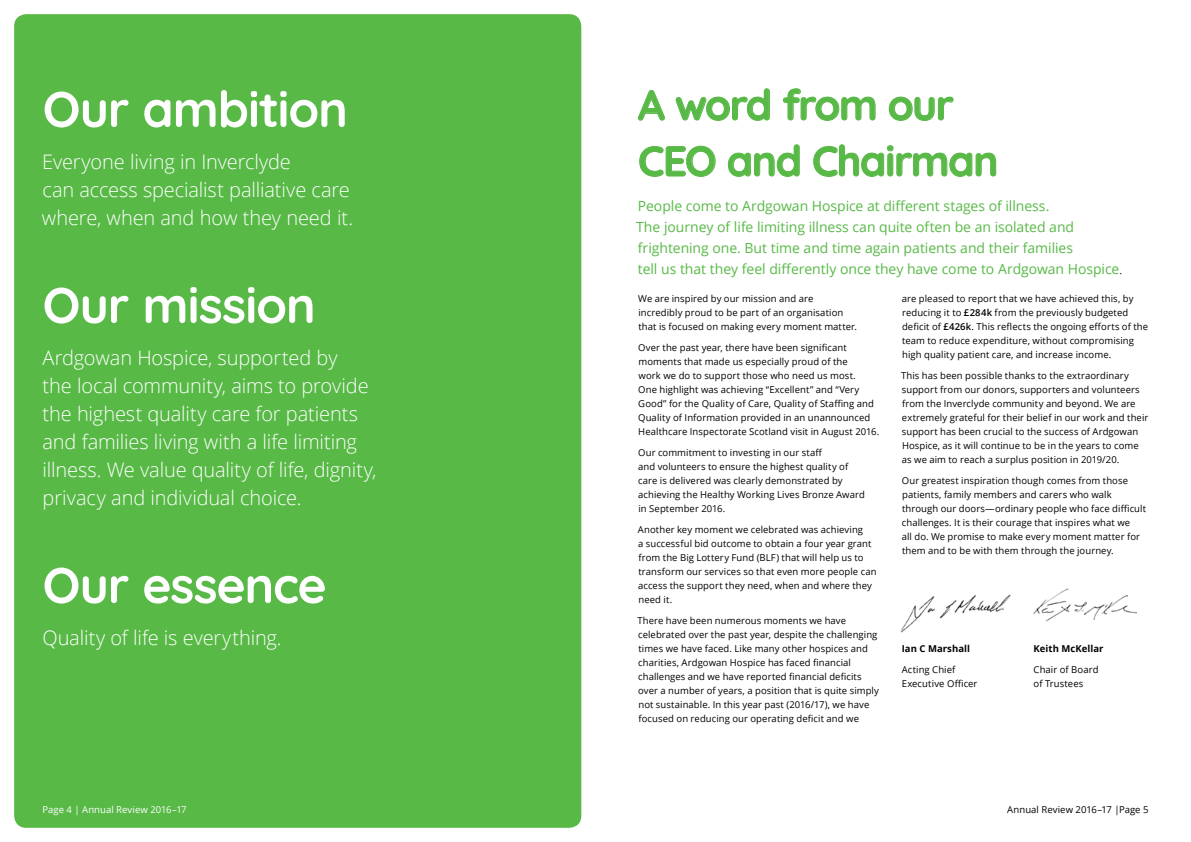
<style>
.page{position:relative;width:1191px;height:842px;background:#fff}
.page>*{position:absolute;margin:0;border:0;box-sizing:border-box;transform-origin:0 0}
.t1{font:700 50px "Quicksand";letter-spacing:-.02em;color:#fff}
.t2{font:700 42px/56px "Quicksand";letter-spacing:-.03em;color:#58b947}
.t3{font:300 20px/28px "Open Sans";letter-spacing:-.005em;color:#fff}
.t4{font:14px/21px "Open Sans";letter-spacing:-.005em;color:#58b947}
.t5{font:9.5px/14px "Open Sans";letter-spacing:.01em;color:#000}
.t6{font:700 9.5px "Open Sans";letter-spacing:.005em;color:#000}
.t7{font:9.5px "Open Sans";letter-spacing:.005em;color:#fff}
.s1{font-weight:300;color:#000}
.s2{font-weight:600}
</style>
<div class="page">
<div style="left:14px;top:14px;width:567px;height:814px;background:#58b947;border-radius:12px"></div>
<img style="left:900px;top:594px;width:111px;height:39px">
<svg style="left:638px;top:90px;width:27px;height:31px"></svg>
<svg style="left:675px;top:88px;width:95px;height:33px"></svg>
<svg style="left:783px;top:88px;width:92px;height:33px"></svg>
<svg style="left:889px;top:97px;width:64px;height:24px"></svg>
<svg style="left:639px;top:146px;width:76px;height:31px"></svg>
<svg style="left:728px;top:144px;width:71px;height:33px"></svg>
<svg style="left:813px;top:144px;width:183px;height:33px"></svg>
<img style="left:1033px;top:588px;width:103px;height:34px">
<h1 class="t1" style="left:43px;top:68px;width:307px">Our ambition</h1>
<h3 class="t3" style="left:42px;top:147px;width:313px">Everyone living in Inverclyde<br>can access specialist palliative care where, when and how they need it.</h3>
<h1 class="t1" style="left:43px;top:264px;width:275px">Our mission</h1>
<h3 class="t3" style="left:43px;top:343px;width:335px">Ardgowan Hospice, supported by<br>the local community, aims to provide the highest quality care for patients and families living with a life limiting illness. We value quality of life, dignity, privacy and individual choice.</h3>
<h1 class="t1" style="left:43px;top:544px;width:286px">Our essence</h1>
<h3 class="t3" style="left:43px;top:623px;width:241px">Quality of life is everything.</h3>
<h2 class="t2" style="left:638px;top:74px;width:362px">A word from our<br>CEO and Chairman</h2>
<p class="t4" style="left:636px;top:195px;width:488px">People come to Ardgowan Hospice at different stages of illness.<br>The journey of life limiting illness can quite often be an isolated and frightening one. But time and time again patients and their families<br>tell us that they feel differently once they have come to Ardgowan Hospice<span class="s1">.</span></p>
<p class="t5" style="left:638px;top:291px;width:220px">We are inspired by our mission and are incredibly proud to be part of an organisation that is focused on making every moment matter.</p>
<p class="t5" style="left:638px;top:340px;width:243px">Over the past year, there have been significant moments that made us especially proud of the<br>work we do to support those who need us most.<br>One highlight was achieving “Excellent” and “Very Good” for the Quality of Care, Quality of Staffing and Quality of Information provided in an unannounced Healthcare Inspectorate Scotland visit in August 2016.</p>
<p class="t5" style="left:638px;top:445px;width:228px">Our commitment to investing in our staff<br>and volunteers to ensure the highest quality of care is delivered was clearly demonstrated by achieving the Healthy Working Lives Bronze Award in September 2016.</p>
<p class="t5" style="left:638px;top:522px;width:240px">Another key moment we celebrated was achieving<br>a successful bid outcome to obtain a four year grant from the Big Lottery Fund (BLF) that will help us to transform our services so that even more people can access the support they need, when and where they need it.</p>
<p class="t5" style="left:637px;top:613px;width:243px">There have been numerous moments we have celebrated over the past year, despite the challenging times we have faced. Like many other hospices and charities, Ardgowan Hospice has faced financial challenges and we have reported financial deficits over a number of years, a position that is quite simply not sustainable. In this year past (2016/17), we have focused on reducing our operating deficit and we</p>
<p class="t5" style="left:901px;top:291px;width:248px">are pleased to report that we have achieved this, by reducing it to <span class="s2">£284k</span> from the previously budgeted deficit of <span class="s2">£426k</span>. This reflects the ongoing efforts of the team to reduce expenditure, without compromising high quality patient care, and increase income.</p>
<p class="t5" style="left:901px;top:368px;width:249px">This has been possible thanks to the extraordinary support from our donors, supporters and volunteers from the Inverclyde community and beyond. We are extremely grateful for their belief in our work and their support has been crucial to the success of Ardgowan Hospice, as it will continue to be in the years to come as we aim to reach a surplus position in 2019/20.</p>
<p class="t5" style="left:902px;top:473px;width:246px">Our greatest inspiration though comes from those patients, family members and carers who walk through our doors—ordinary people who face difficult challenges. It is their courage that inspires what we<br>all do. We promise to make every moment matter for them and to be with them through the journey.</p>
<p class="t6" style="left:901px;top:642px;width:70px">Ian C Marshall</p>
<p class="t5" style="left:901px;top:662px;width:77px">Acting Chief<br>Executive Officer</p>
<p class="t6" style="left:1033px;top:642px;width:71px">Keith McKellar</p>
<p class="t5" style="left:1033px;top:662px;width:66px">Chair of Board of Trustees</p>
<p class="t7" style="left:43px;top:803px;width:146px">Page 4 | Annual Review 2016–17</p>
<p class="t5" style="left:1007px;top:802px;width:143px">Annual Review 2016–17 |Page 5</p>
</div>
